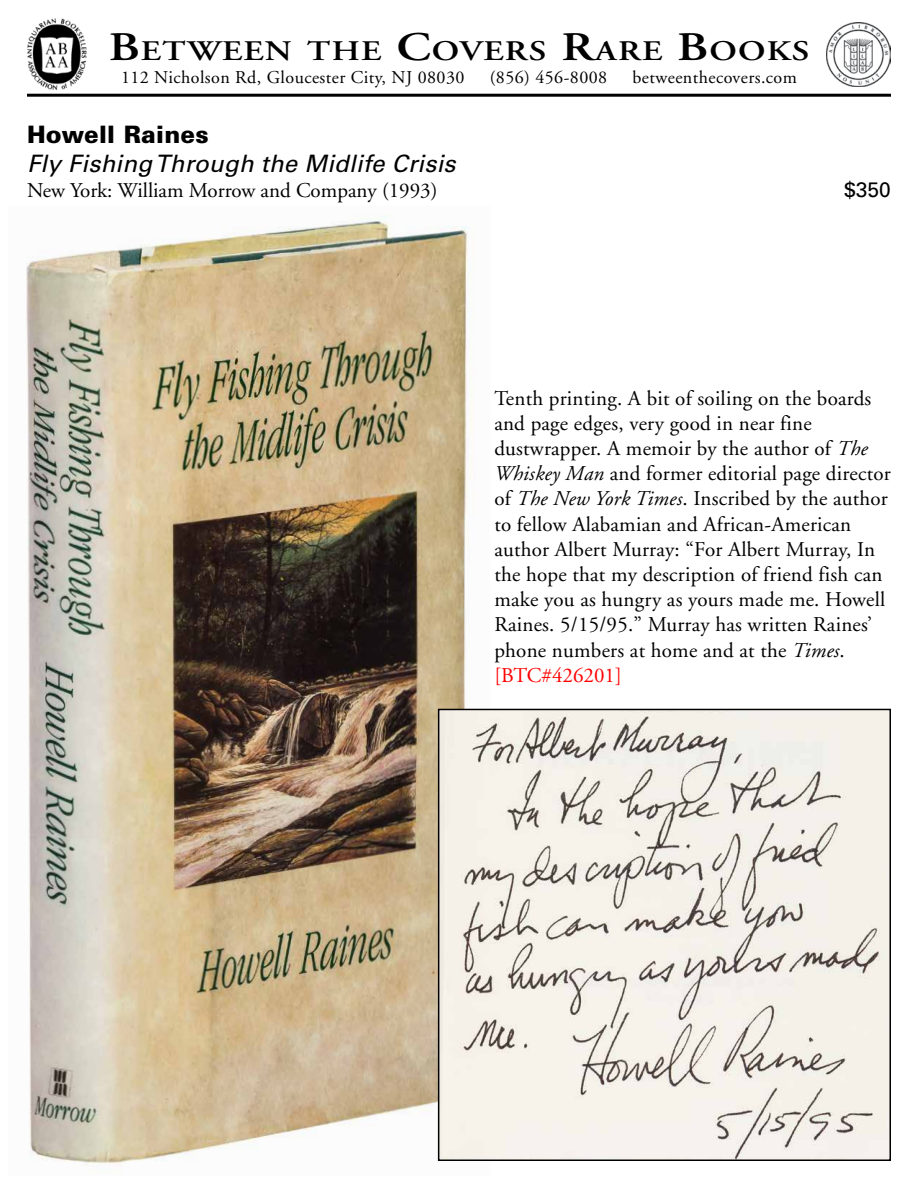
<style>
.page{position:relative;width:918px;height:1188px;background:#fff}
.page>*{position:absolute;margin:0;border:0;box-sizing:border-box;transform-origin:0 0}
.t1{font:600 28.35px "Adobe Garamond";letter-spacing:.035em;color:#000;scale:1.22 1}
.t2{font:italic 24px "Univers";letter-spacing:.01em;color:#000}
.t3{font:900 24px "Univers";letter-spacing:.01em;color:#000}
.t4{font:21px/25.2px "Adobe Garamond";letter-spacing:.01em;color:#000}
.t5{font:21px "Univers";color:#000}
.t6{font:18px "Adobe Garamond";letter-spacing:.025em;color:#000}
.s1{font-size:40.5px}
.s2{font-style:italic}
.s3{color:#f00}
</style>
<div class="page">
<img style="left:826px;top:22px;width:65px;height:65px">
<img style="left:27px;top:19px;width:60px;height:71px">
<hr style="left:27px;top:94px;width:864px;height:3px;background:#000">
<img style="left:26px;top:215px;width:464px;height:950px">
<img style="left:441px;top:712px;width:447px;height:446px">
<div style="left:438px;top:709px;width:453px;height:452px;border:2px solid #000"></div>
<h1 class="t1" style="left:109px;top:35px;width:576px"><span class="s1">B</span>ETWEEN THE <span class="s1">C</span>OVERS <span class="s1">R</span>ARE <span class="s1">B</span>OOKS</h1>
<p class="t6" style="left:121px;top:67px;width:345px">112 Nicholson Rd, Gloucester City, NJ 08030</p>
<p class="t6" style="left:490px;top:67px;width:119px">(856) 456-8008</p>
<p class="t6" style="left:633px;top:67px;width:166px">betweenthecovers.com</p>
<p class="t3" style="left:27px;top:119px;width:183px">Howell Raines</p>
<p class="t2" style="left:27px;top:149px;width:430px">Fly Fishing Through the Midlife Crisis</p>
<p class="t4" style="left:27px;top:178px;width:412px">New York: William Morrow and Company (1993)</p>
<p class="t5" style="left:844px;top:177px;width:48px">$350</p>
<p class="t4" style="left:494px;top:386px;width:398px">Tenth printing. A bit of soiling on the boards and page edges, very good in near fine dustwrapper. A memoir by the author of <span class="s2">The Whiskey Man</span> and former editorial page director of <span class="s2">The New York Times</span>. Inscribed by the author to fellow Alabamian and African-American author Albert Murray: “For Albert Murray, In the hope that my description of friend fish can make you as hungry as yours made me. Howell Raines. 5/15/95.” Murray has written Raines’ phone numbers at home and at the <span class="s2">Times</span>. <span class="s3">[BTC#426201]</span></p>
</div>
